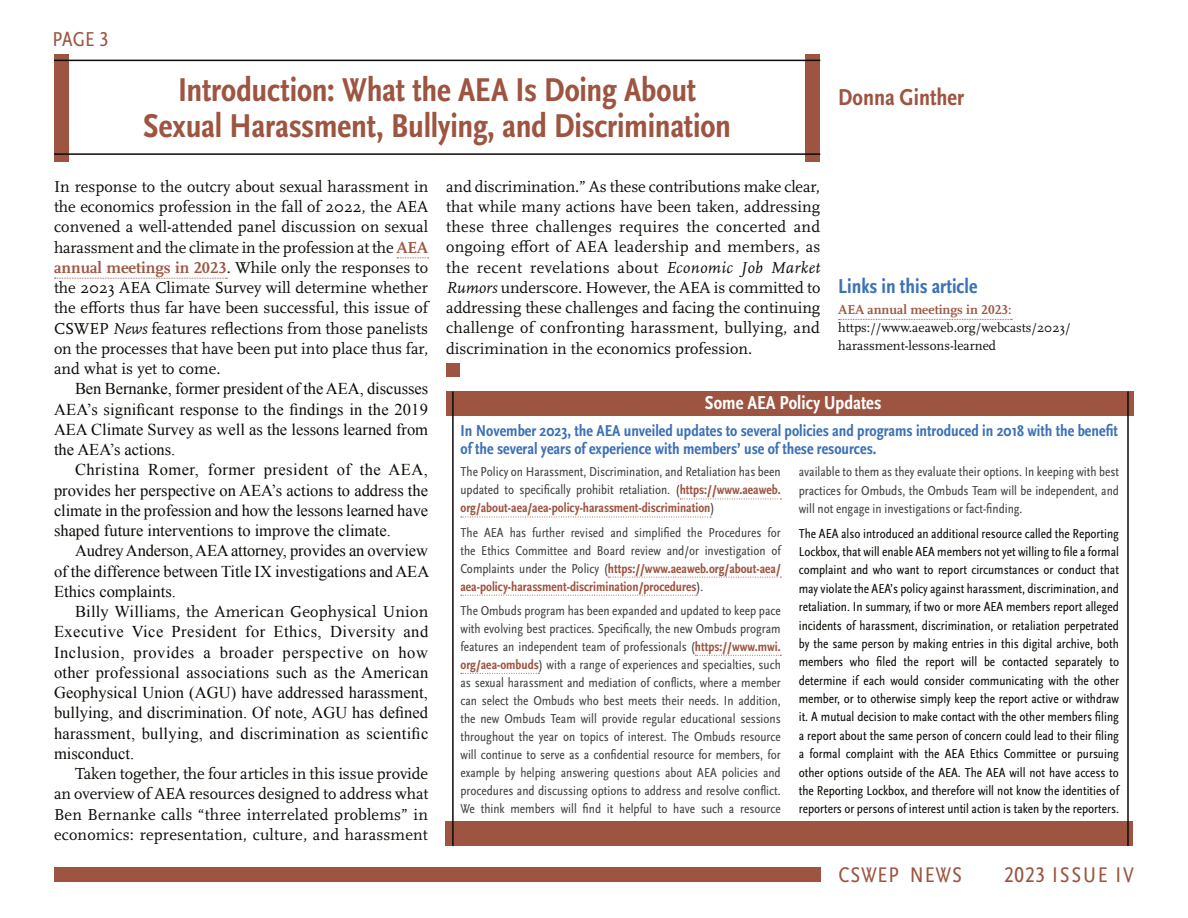
<style>
.page{position:relative;width:1188px;height:918px;background:#fff}
.page>*{position:absolute;margin:0;border:0;box-sizing:border-box;transform-origin:0 0}
.t1{font:700 condensed 34.5px/36px "Scala Sans OT";letter-spacing:-.005em;color:#9d5541;text-align:center}
.t2{font:700 condensed 24px "Scala Sans OT";color:#9d5541}
.t3{font:condensed 22.2px "Scala Sans OT";letter-spacing:.07em;color:#9d5541}
.t4{font:condensed 22.2px "Scala Sans OT";letter-spacing:.035em;color:#9d5541}
.t5{font:700 condensed 21px "Scala Sans OT";color:#3c71b6}
.t6{font:condensed 21px "Scala Sans OT";color:#9d5541}
.t7{font:700 condensed 19.5px "Scala Sans OT";color:#fff}
.t8{font:16.5px/20.2px "Scala OT";color:#0c0b07;text-align:justify}
.t9{font:16.5px/20.2px "Times New Roman";color:#0c0b07;text-align:justify}
.t10{font:700 condensed 16.5px/18px "Scala Sans OT";color:#3c71b6}
.t11{font:condensed 13.5px/18px "Scala Sans OT";color:#424242;text-align:justify}
.t12{font:condensed 13.5px/18.5px "Scala Sans OT";color:#0c0b07;text-align:justify}
.t13{font:13.5px/18px "Scala OT";color:#0c0b07}
.t14{font:700 13.5px "Scala OT";color:#9d5541}
.s1{font-weight:700;color:#9d5541}
.s2{font-style:italic}
.s3{font-family:"Times New Roman"}
</style>
<div class="page">
<div style="left:54px;top:867px;width:766px;height:15px;background:#9d5541"></div>
<div style="left:54px;top:54px;width:15px;height:108px;background:#9d5541"></div>
<div style="left:805px;top:54px;width:15px;height:108px;background:#9d5541"></div>
<hr style="left:54px;top:60px;width:766px;height:1px;background:#0c0b07">
<hr style="left:54px;top:153px;width:766px;height:2px;background:#0c0b07">
<svg style="left:397px;top:258px;width:32px;height:1px"></svg>
<svg style="left:54px;top:278px;width:173px;height:1px"></svg>
<svg style="left:839px;top:319px;width:173px;height:1px"></svg>
<div style="left:446px;top:364px;width:14px;height:13px;background:#9d5541"></div>
<svg style="left:680px;top:499px;width:101px;height:1px"></svg>
<svg style="left:461px;top:517px;width:250px;height:1px"></svg>
<svg style="left:608px;top:577px;width:173px;height:1px"></svg>
<svg style="left:461px;top:595px;width:236px;height:1px"></svg>
<svg style="left:695px;top:655px;width:86px;height:1px"></svg>
<svg style="left:461px;top:673px;width:78px;height:1px"></svg>
<div style="left:446px;top:392px;width:688px;height:24px;background:#9d5541"></div>
<div style="left:446px;top:822px;width:687px;height:24px;background:#9d5541"></div>
<hr style="left:1127px;top:392px;width:2px;height:454px;background:#0c0b07">
<hr style="left:452px;top:392px;width:2px;height:454px;background:#0c0b07">
<h3 class="t6" style="left:53px;top:28px;width:57px">PAGE 3</h3>
<h1 class="t1" style="left:143px;top:73px;width:589px">Introduction: What the AEA Is Doing About<br>Sexual Harassment, Bullying, and Discrimination</h1>
<p class="t8" style="left:54px;top:177px;width:376px">In response to the outcry about sexual harassment in the economics profession in the fall of 2022, the AEA convened a well-attended panel discussion on sexual harassment and the climate in the profession at the <span class="s1">AEA annual meetings in 2023</span>. While only the responses to the 2023 AEA Climate Survey will determine whether the efforts thus far have been successful, this issue of CSWEP <span class="s2">News</span> features reflections from those panelists on the processes that have been put into place thus far, and what is yet to come.</p>
<p class="t9" style="left:54px;top:378px;width:376px;text-indent:21px">Ben Bernanke, former president of the AEA, discusses AEA’s significant response to the findings in the 2019<br>AEA Climate Survey as well as the lessons learned from the AEA’s actions.</p>
<p class="t9" style="left:54px;top:459px;width:376px;text-indent:21px">Christina Romer, former president of the AEA, provides her perspective on AEA’s actions to address the climate in the profession and how the lessons learned have shaped future interventions to improve the climate.</p>
<p class="t9" style="left:54px;top:540px;width:377px;text-indent:21px">Audrey Anderson, AEA attorney, provides an overview of the difference between Title IX investigations and AEA Ethics complaints.</p>
<p class="t8" style="left:75px;top:602px;width:355px"><span class="s3">Billy Williams</span>, the American Geophysical Union</p>
<p class="t9" style="left:54px;top:621px;width:376px">Executive Vice President for Ethics, Diversity and Inclusion, provides a broader perspective on how other professional associations such as the American Geophysical Union (AGU) have addressed harassment, bullying, and discrimination. Of note, AGU has defined harassment, bullying, and discrimination as scientific misconduct.</p>
<p class="t8" style="left:54px;top:764px;width:376px;text-indent:21px">Taken together, the four articles in this issue provide an overview of AEA resources designed to address what Ben Bernanke calls “three interrelated problems” in economics: representation, culture, and harassment</p>
<h2 class="t2" style="left:838px;top:84px;width:127px">Donna Ginther</h2>
<p class="t8" style="left:446px;top:177px;width:376px">and discrimination.” As these contributions make clear, that while many actions have been taken, addressing these three challenges requires the concerted and ongoing effort of AEA leadership and members, as the recent revelations about <span class="s2">Economic Job Market Rumors</span> underscore. However, the AEA is committed to addressing these challenges and facing the continuing challenge of confronting harassment, bullying, and discrimination in the economics profession.</p>
<h3 class="t5" style="left:838px;top:275px;width:141px">Links in this article</h3>
<p class="t14" style="left:838px;top:302px;width:175px">AEA annual meetings in 2023:</p>
<p class="t13" style="left:838px;top:319px;width:234px">https://www.aeaweb.org/webcasts/2023/ harassment-lessons-learned</p>
<h3 class="t7" style="left:705px;top:392px;width:178px">Some AEA Policy Updates</h3>
<p class="t10" style="left:460px;top:422px;width:659px">In November 2023, the AEA unveiled updates to several policies and programs introduced in 2018 with the benefit of the several years of experience with members’ use of these resources.</p>
<p class="t11" style="left:460px;top:463px;width:322px">The Policy on Harassment, Discrimination, and Retaliation has been updated to specifically prohibit retaliation. (<span class="s1">https://www.aeaweb. org/about-aea/aea-policy-harassment-discrimination</span>)</p>
<p class="t11" style="left:460px;top:523px;width:322px">The AEA has further revised and simplified the Procedures for the Ethics Committee and Board review and/or investigation of Complaints under the Policy (<span class="s1">https://www.aeaweb.org/about-aea/ aea-policy-harassment-discrimination/procedures</span>).</p>
<p class="t11" style="left:460px;top:602px;width:322px">The Ombuds program has been expanded and updated to keep pace with evolving best practices. Specifically, the new Ombuds program features an independent team of professionals (<span class="s1">https://www.mwi. org/aea-ombuds</span>) with a range of experiences and specialties, such as sexual harassment and mediation of conflicts, where a member can select the Ombuds who best meets their needs. In addition, the new Ombuds Team will provide regular educational sessions throughout the year on topics of interest. The Ombuds resource will continue to serve as a confidential resource for members, for example by helping answering questions about AEA policies and procedures and discussing options to address and resolve conflict.<br>We think members will find it helpful to have such a resource</p>
<p class="t11" style="left:799px;top:463px;width:322px;line-height:18.5px">available to them as they evaluate their options. In keeping with best practices for Ombuds, the Ombuds Team will be independent, and will not engage in investigations or fact-finding.</p>
<p class="t12" style="left:799px;top:524px;width:322px">The AEA also introduced an additional resource called the Reporting Lockbox, that will enable AEA members not yet willing to file a formal complaint and who want to report circumstances or conduct that may violate the AEA’s policy against harassment, discrimination, and retaliation. In summary, if two or more AEA members report alleged incidents of harassment, discrimination, or retaliation perpetrated by the same person by making entries in this digital archive, both members who filed the report will be contacted separately to determine if each would consider communicating with the other member, or to otherwise simply keep the report active or withdraw it. A mutual decision to make contact with the other members filing a report about the same person of concern could lead to their filing a formal complaint with the AEA Ethics Committee or pursuing other options outside of the AEA. The AEA will not have access to the Reporting Lockbox, and therefore will not know the identities of reporters or persons of interest until action is taken by the reporters.</p>
<h3 class="t4" style="left:838px;top:863px;width:125px">CSWEP NEWS</h3>
<h3 class="t3" style="left:1005px;top:863px;width:131px">2023 ISSUE IV</h3>
</div>
